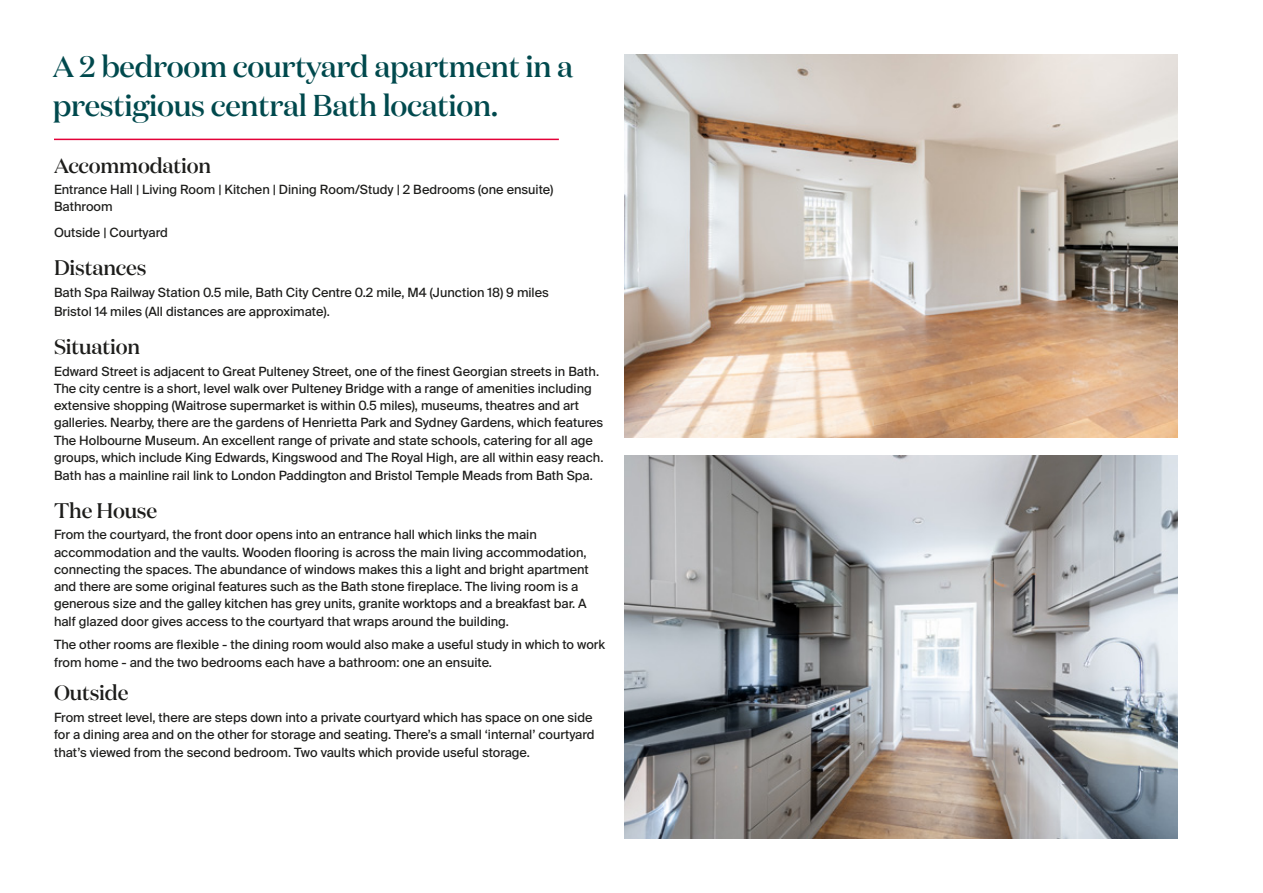
<style>
.page{position:relative;width:1263px;height:893px;background:#fff}
.page>*{position:absolute;margin:0;border:0;box-sizing:border-box;transform-origin:0 0}
.t1{font:500 30px/39px "Domaine Display";letter-spacing:-.01em;color:#00494d}
.t2{font:500 21px "Domaine Display";letter-spacing:-.01em;color:#1d1d1b}
.t3{font:12.75px/17.2px "Suisse Intl";color:#1d1d1b}
</style>
<div class="page">
<img style="left:625px;top:455px;width:553px;height:384px">
<hr style="left:54px;top:139px;width:505px;height:1px;background:#e40138">
<img style="left:625px;top:54px;width:553px;height:383px">
<h1 class="t1" style="left:53px;top:45px;width:522px">A 2 bedroom courtyard apartment in a prestigious central Bath location.</h1>
<h2 class="t2" style="left:54px;top:150px;width:159px">Accommodation</h2>
<p class="t3" style="left:54px;top:181px;width:501px">Entrance Hall | Living Room | Kitchen | Dining Room/Study | 2 Bedrooms (one ensuite)<br>Bathroom</p>
<p class="t3" style="left:54px;top:224px;width:115px">Outside | Courtyard</p>
<h2 class="t2" style="left:54px;top:252px;width:94px">Distances</h2>
<p class="t3" style="left:54px;top:282px;width:496px;line-height:19.5px">Bath Spa Railway Station 0.5 mile, Bath City Centre 0.2 mile, M4 (Junction 18) 9 miles<br>Bristol 14 miles (All distances are approximate).</p>
<h2 class="t2" style="left:54px;top:331px;width:88px">Situation</h2>
<p class="t3" style="left:54px;top:362px;width:551px">Edward Street is adjacent to Great Pulteney Street, one of the finest Georgian streets in Bath.<br>The city centre is a short, level walk over Pulteney Bridge with a range of amenities including extensive shopping (Waitrose supermarket is within 0.5 miles), museums, theatres and art galleries. Nearby, there are the gardens of Henrietta Park and Sydney Gardens, which features The Holbourne Museum. An excellent range of private and state schools, catering for all age groups, which include King Edwards, Kingswood and The Royal High, are all within easy reach.<br>Bath has a mainline rail link to London Paddington and Bristol Temple Meads from Bath Spa.</p>
<h2 class="t2" style="left:54px;top:495px;width:105px">The House</h2>
<p class="t3" style="left:54px;top:526px;width:536px">From the courtyard, the front door opens into an entrance hall which links the main accommodation and the vaults. Wooden flooring is across the main living accommodation, connecting the spaces. The abundance of windows makes this a light and bright apartment and there are some original features such as the Bath stone fireplace. The living room is a generous size and the galley kitchen has grey units, granite worktops and a breakfast bar. A half glazed door gives access to the courtyard that wraps around the building.</p>
<p class="t3" style="left:54px;top:636px;width:553px">The other rooms are flexible - the dining room would also make a useful study in which to work from home - and the two bedrooms each have a bathroom: one an ensuite.</p>
<h2 class="t2" style="left:54px;top:678px;width:76px">Outside</h2>
<p class="t3" style="left:54px;top:708px;width:542px;line-height:17.7px">From street level, there are steps down into a private courtyard which has space on one side for a dining area and on the other for storage and seating. There’s a small ‘internal’ courtyard that’s viewed from the second bedroom. Two vaults which provide useful storage.</p>
</div>
